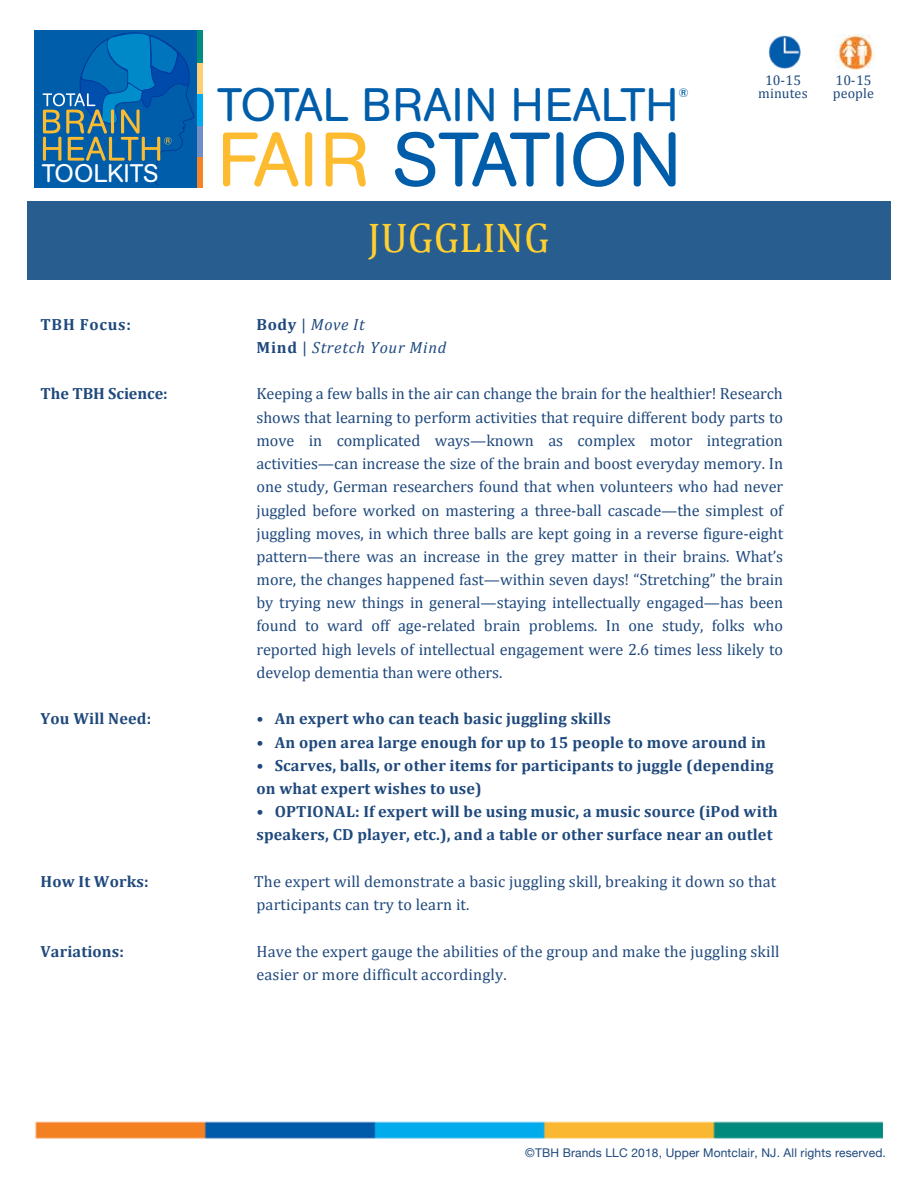
<style>
.page{position:relative;width:918px;height:1188px;background:#fff}
.page>*{position:absolute;margin:0;border:0;box-sizing:border-box;transform-origin:0 0}
.t1{font:75.75px "AG Book Rounded";color:#005daa}
.t2{font:46.5px "AG Book Rounded";color:#005daa}
.t3{font:41.7px "Cambria";letter-spacing:.005em;color:#ffd030}
.t4{font:25.2px "AG Book Rounded";color:#fff}
.t5{font:16.2px/23.2px "Cambria";letter-spacing:.005em;color:#1f497d}
.t6{font:700 16.2px/23.1px "Cambria";letter-spacing:.01em;color:#1f497d}
.t7{font:italic 16.2px/23.1px "Cambria";letter-spacing:.045em;color:#1f497d}
.t8{font:700 16.2px "Cambria";letter-spacing:.05em;color:#1f497d}
.t9{font:14.1px/13.4px "Cambria";letter-spacing:.01em;color:#1f497d;text-align:center}
.t10{font:12.3px "AG Book Rounded";color:#005daa}
.t11{font:12px "Helvetica Neue";letter-spacing:.01em;color:#1f487c}
.s1{color:#fdbb30}
.s2{font-weight:700;font-style:normal}
.s3{font-style:normal}
</style>
<div class="page">
<div style="left:27px;top:202px;width:864px;height:78px;background:#285d90"></div>
<img style="left:768px;top:35px;width:32px;height:34px">
<img style="left:835px;top:35px;width:39px;height:34px">
<div style="left:34px;top:30px;width:163px;height:158px;background:#005daa"></div>
<div style="left:197px;top:157px;width:6px;height:31px;background:#f58427"></div>
<div style="left:197px;top:125px;width:6px;height:32px;background:#718fc7"></div>
<div style="left:197px;top:94px;width:6px;height:31px;background:#00aeef"></div>
<div style="left:197px;top:63px;width:6px;height:31px;background:#ffcd72"></div>
<div style="left:197px;top:30px;width:6px;height:33px;background:#008d7f"></div>
<svg style="left:43px;top:32px;width:151px;height:153px"></svg>
<img style="left:35px;top:1122px;width:848px;height:16px">
<h3 class="t4" style="left:42px;top:159px;width:118px">TOOLKITS</h3>
<h2 class="t2" style="left:217px;top:79px;width:463px">TOTAL BRAIN HEALTH</h2>
<p class="t10" style="left:678px;top:86px;width:12px">®</p>
<h1 class="t1" style="left:217px;top:117px;width:466px"><span class="s1">FAIR</span> STATION</h1>
<h3 class="t3" style="left:368px;top:213px;width:183px">JUGGLING</h3>
<p class="t9" style="left:758px;top:73px;width:51px">10--‐15 minutes</p>
<p class="t9" style="left:833px;top:73px;width:43px;text-align:left">10--‐15 people</p>
<p class="t8" style="left:40px;top:313px;width:92px">TBH Focus:</p>
<p class="t7" style="left:256px;top:312px;width:191px"><span class="s2">Body</span> <span class="s3">|</span> Move It<br><span class="s2">Mind</span> <span class="s3">|</span> Stretch Your Mind</p>
<p class="t6" style="left:40px;top:382px;width:129px">The TBH Science:</p>
<p class="t5" style="left:256px;top:382px;width:528px;text-align:justify">Keeping a few balls in the air can change the brain for the healthier! Research shows that learning to perform activities that require different body parts to move in complicated ways—known as complex motor integration activities—can increase the size of the brain and boost everyday memory. In one study, German researchers found that when volunteers who had never juggled before worked on mastering a three--‐ball cascade—the simplest of juggling moves, in which three balls are kept going in a reverse figure--‐eight pattern—there was an increase in the grey matter in their brains. What’s more, the changes happened fast—within seven days! “Stretching” the brain by trying new things in general—staying intellectually engaged—has been found to ward off age--‐related brain problems. In one study, folks who reported high levels of intellectual engagement were 2.6 times less likely to develop dementia than were others.</p>
<p class="t6" style="left:41px;top:707px;width:112px">You Will Need:</p>
<p class="t6" style="left:256px;top:707px;width:356px">• An expert who can teach basic juggling skills</p>
<p class="t6" style="left:256px;top:730px;width:511px">• An open area large enough for up to 15 people to move around in</p>
<p class="t6" style="left:256px;top:753px;width:519px">• Scarves, balls, or other items for participants to juggle (depending on what expert wishes to use)</p>
<p class="t6" style="left:256px;top:800px;width:523px">• OPTIONAL: If expert will be using music, a music source (iPod with speakers, CD player, etc.), and a table or other surface near an outlet</p>
<p class="t6" style="left:40px;top:869px;width:110px">How It Works:</p>
<p class="t5" style="left:254px;top:869px;width:524px">The expert will demonstrate a basic juggling skill, breaking it down so that participants can try to learn it.</p>
<p class="t6" style="left:40px;top:939px;width:85px">Variations:</p>
<p class="t5" style="left:256px;top:939px;width:525px">Have the expert gauge the abilities of the group and make the juggling skill easier or more difficult accordingly.</p>
<p class="t11" style="left:525px;top:1144px;width:362px">©TBH Brands LLC 2018, Upper Montclair, NJ. All rights reserved.</p>
</div>
